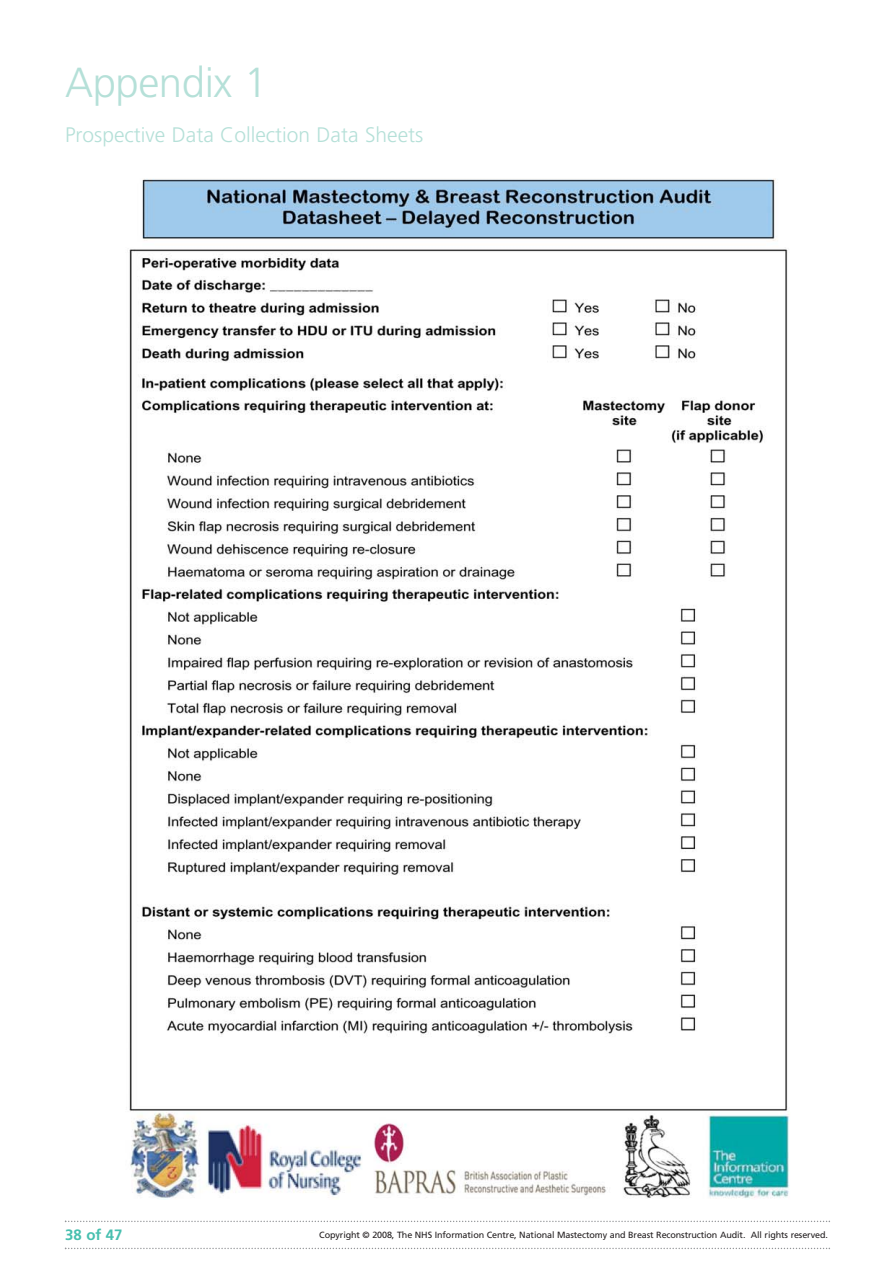
<style>
.page{position:relative;width:893px;height:1263px;background:#fff}
.page>*{position:absolute;margin:0;border:0;box-sizing:border-box;transform-origin:0 0}
.t1{font:300 42px "Frutiger CE";letter-spacing:-.01em;color:#b5e0d8}
.t2{font:300 21px "Frutiger CE";color:#b5e0d8}
.t3{font:700 15px "Frutiger CE";color:#47bfaf}
.t4{font:9px "Frutiger CE";letter-spacing:-.01em;color:#231f20}
</style>
<div class="page">
<img style="left:129px;top:179px;width:661px;height:1020px">
<svg style="left:65px;top:1221px;width:765px;height:1px"></svg>
<svg style="left:65px;top:1248px;width:765px;height:1px"></svg>
<h1 class="t1" style="left:65px;top:67px;width:204px">Appendix 1</h1>
<h2 class="t2" style="left:65px;top:127px;width:360px">Prospective Data Collection Data Sheets</h2>
<h3 class="t3" style="left:65px;top:1229px;width:59px">38 of 47</h3>
<p class="t4" style="left:319px;top:1231px;width:510px">Copyright © 2008, The NHS Information Centre, National Mastectomy and Breast Reconstruction Audit. All rights reserved.</p>
</div>
